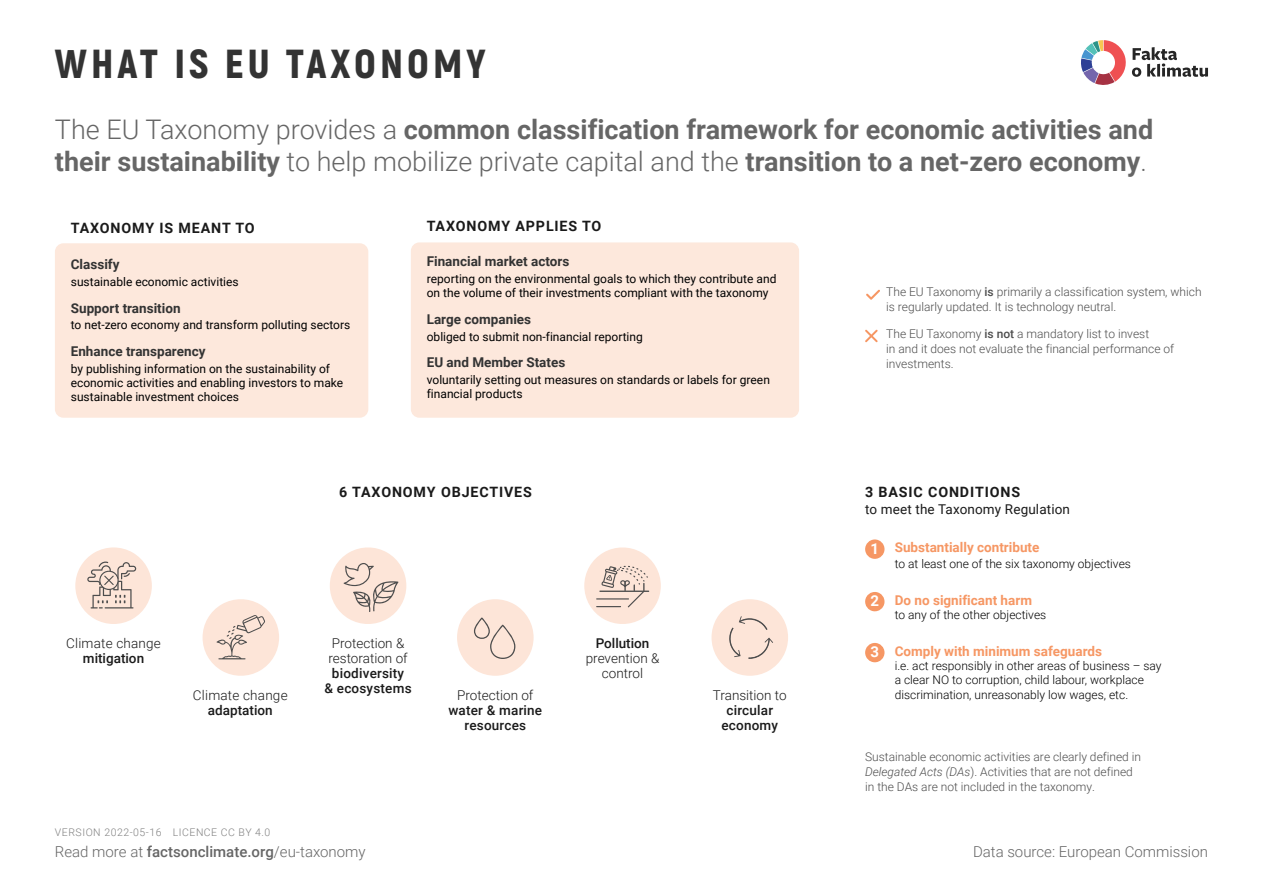
<style>
.page{position:relative;width:1263px;height:893px;background:#fff}
.page>*{position:absolute;margin:0;border:0;box-sizing:border-box;transform-origin:0 0}
.t1{font:900 40.5px "Akrobat";letter-spacing:.1em;color:#333}
.t2{font:700 27px/32.4px "Roboto";color:#666}
.t3{font:300 15px "Roboto";color:#666}
.t4{font:700 15px "Roboto";color:#fff}
.t5{font:700 14.25px "Roboto";letter-spacing:.06em;color:#1a1a1a}
.t6{font:700 13.5px "Roboto";color:#333}
.t7{font:300 13.5px/15px "Roboto";color:#1a1a1a;text-align:center}
.t8{font:500 13.5px/15px "Roboto";letter-spacing:.015em;color:#1a1a1a;text-align:center}
.t9{font:700 13.5px "Roboto";color:#f69764}
.t10{font:13.5px "Roboto";letter-spacing:.01em;color:#1a1a1a}
.t11{font:12px/14.4px "Roboto";color:#000}
.t12{font:300 12px/15px "Roboto";color:#4d4d4d}
.t13{font:300 12px/14.4px "Roboto";color:#000}
.t14{font:300 10.5px "Roboto";letter-spacing:.05em;color:#808080}
.s1{font-weight:300}
.s2{font-weight:500}
.s3{font-style:italic}
</style>
<div class="page">
<svg style="left:203px;top:599px;width:76px;height:77px"></svg>
<div style="left:55px;top:243px;width:313px;height:175px;background:#fde8dc;border-radius:9px"></div>
<div style="left:411px;top:242px;width:388px;height:176px;background:#fde8dc;border-radius:9px"></div>
<div style="left:865px;top:539px;width:19px;height:20px;background:#f69764;border-radius:50%"></div>
<svg style="left:865px;top:592px;width:20px;height:20px"></svg>
<div style="left:865px;top:643px;width:19px;height:19px;background:#f69764;border-radius:50%"></div>
<svg style="left:866px;top:290px;width:14px;height:10px"></svg>
<svg style="left:865px;top:330px;width:13px;height:12px"></svg>
<svg style="left:457px;top:599px;width:77px;height:77px"></svg>
<svg style="left:584px;top:547px;width:77px;height:77px"></svg>
<svg style="left:330px;top:547px;width:76px;height:77px"></svg>
<svg style="left:711px;top:599px;width:77px;height:77px"></svg>
<svg style="left:75px;top:547px;width:77px;height:77px"></svg>
<svg style="left:1081px;top:40px;width:127px;height:45px"></svg>
<h1 class="t1" style="left:55px;top:38px;width:432px">WHAT IS EU TAXONOMY</h1>
<h2 class="t2" style="left:55px;top:112px;width:1100px"><span class="s1">The EU Taxonomy provides a</span> common classification framework for economic activities and their sustainability <span class="s1">to help mobilize private capital and the</span> transition to a net-zero economy<span class="s1">.</span></h2>
<p class="t5" style="left:71px;top:218px;width:185px">TAXONOMY IS MEANT TO</p>
<p class="t6" style="left:71px;top:255px;width:50px">Classify</p>
<p class="t11" style="left:71px;top:274px;width:169px">sustainable economic activities</p>
<p class="t6" style="left:71px;top:298px;width:111px">Support transition</p>
<p class="t11" style="left:71px;top:317px;width:281px">to net-zero economy and transform polluting sectors</p>
<p class="t6" style="left:71px;top:342px;width:136px">Enhance transparency</p>
<p class="t11" style="left:71px;top:361px;width:274px">by publishing information on the sustainability of economic activities and enabling investors to make sustainable investment choices</p>
<p class="t5" style="left:427px;top:216px;width:176px">TAXONOMY APPLIES TO</p>
<p class="t6" style="left:427px;top:252px;width:144px">Financial market actors</p>
<p class="t11" style="left:427px;top:271px;width:351px">reporting on the environmental goals to which they contribute and on the volume of their investments compliant with the taxonomy</p>
<p class="t6" style="left:427px;top:310px;width:106px">Large companies</p>
<p class="t11" style="left:427px;top:329px;width:218px">obliged to submit non-financial reporting</p>
<p class="t6" style="left:427px;top:353px;width:140px">EU and Member States</p>
<p class="t11" style="left:427px;top:372px;width:345px">voluntarily setting out measures on standards or labels for green financial products</p>
<p class="t5" style="left:339px;top:482px;width:194px">6 TAXONOMY OBJECTIVES</p>
<p class="t7" style="left:66px;top:635px;width:96px">Climate change</p>
<p class="t8" style="left:83px;top:650px;width:63px">mitigation</p>
<p class="t7" style="left:193px;top:687px;width:96px">Climate change</p>
<p class="t8" style="left:208px;top:702px;width:66px">adaptation</p>
<p class="t7" style="left:328px;top:635px;width:81px;text-align:left">Protection &amp; restoration of</p>
<p class="t8" style="left:324px;top:665px;width:89px">biodiversity<br>&amp; ecosystems</p>
<p class="t7" style="left:457px;top:687px;width:78px">Protection of</p>
<p class="t8" style="left:448px;top:702px;width:95px">water &amp; marine resources</p>
<p class="t14" style="left:55px;top:825px;width:217px">VERSION 2022-05-16 LICENCE CC BY 4.0</p>
<p class="t3" style="left:55px;top:841px;width:312px">Read more at <span class="s2">factsonclimate.org</span>/eu-taxonomy</p>
<p class="t8" style="left:596px;top:635px;width:55px">Pollution</p>
<p class="t7" style="left:586px;top:650px;width:75px">prevention &amp; control</p>
<p class="t7" style="left:713px;top:687px;width:75px">Transition to</p>
<p class="t8" style="left:721px;top:702px;width:58px">circular economy</p>
<p class="t12" style="left:886px;top:284px;width:317px">The EU Taxonomy <span class="s2">is</span> primarily a classification system, which is regularly updated. It is technology neutral.</p>
<p class="t12" style="left:886px;top:326px;width:289px">The EU Taxonomy <span class="s2">is not</span> a mandatory list to invest<br>in and it does not evaluate the financial performance of investments.</p>
<p class="t5" style="left:865px;top:482px;width:157px">3 BASIC CONDITIONS</p>
<p class="t10" style="left:865px;top:499px;width:206px">to meet the Taxonomy Regulation</p>
<p class="t9" style="left:895px;top:537px;width:146px">Substantially contribute</p>
<p class="t13" style="left:895px;top:556px;width:238px">to at least one of the six taxonomy objectives</p>
<p class="t9" style="left:895px;top:591px;width:139px">Do no significant harm</p>
<p class="t13" style="left:895px;top:607px;width:153px">to any of the other objectives</p>
<p class="t9" style="left:895px;top:641px;width:209px">Comply with minimum safeguards</p>
<p class="t13" style="left:895px;top:658px;width:268px">i.e. act responsibly in other areas of business – say a clear NO to corruption, child labour, workplace discrimination, unreasonably low wages, etc.</p>
<p class="t4" style="left:870px;top:538px;width:10px">1</p>
<p class="t4" style="left:870px;top:590px;width:10px">2</p>
<p class="t4" style="left:870px;top:641px;width:10px">3</p>
<p class="t12" style="left:865px;top:748px;width:277px">Sustainable economic activities are clearly defined in<br><span class="s3">Delegated Acts (DAs</span>). Activities that are not defined in the DAs are not included in the taxonomy.</p>
<p class="t3" style="left:973px;top:841px;width:236px">Data source: European Commission</p>
</div>
